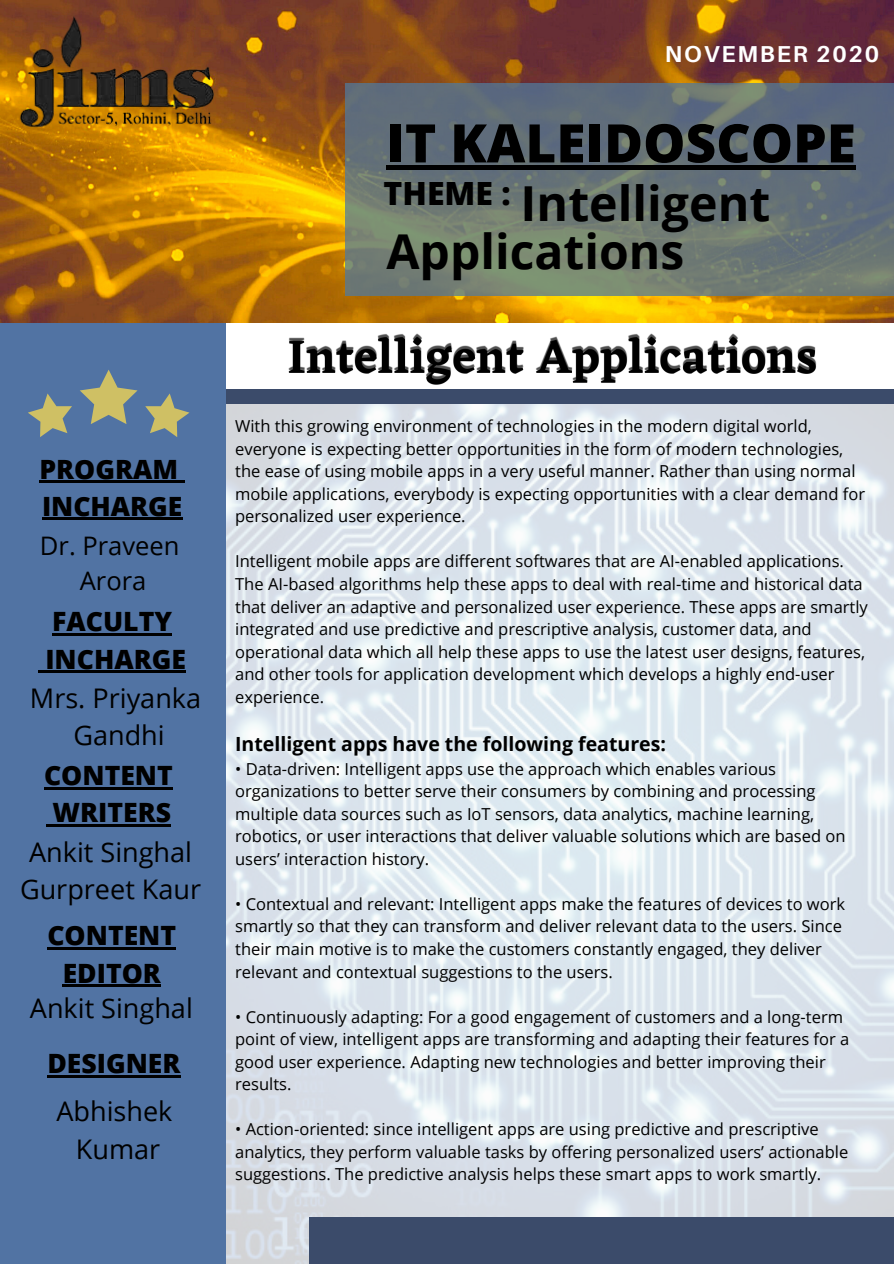
<style>
.page{position:relative;width:894px;height:1264px;background:#fff}
.page>*{position:absolute;margin:0;border:0;box-sizing:border-box;transform-origin:0 0}
.t1{font:800 53.1px "Open Sans";color:#000}
.t2{font:700 48.15px "Open Sans";color:#000}
.t3{font:700 48px "Open Sans";color:#000}
.t4{font:27px/37.3px "Open Sans";color:#000;text-align:center}
.t5{font:800 26.55px/37.2px "Open Sans";color:#000}
.t6{font:25.5px/35px "Open Sans";color:#000;text-align:center}
.t7{font:700 23.1px "Aileron";letter-spacing:.08em;color:#fff}
.t8{font:700 19.5px "Open Sans";color:#000}
.t9{font:16.5px/22.5px "Open Sans";color:#000}
</style>
<div class="page">
<img style="left:225px;top:403px;width:668px;height:860px">
<div style="left:310px;top:1217px;width:583px;height:46px;background:#3b4b6a"></div>
<div style="left:176px;top:390px;width:717px;height:13px;background:#3b4b6a"></div>
<div style="left:0;top:0;width:225px;height:1263px;background:#5173a3"></div>
<img style="left:0;top:0;width:893px;height:322px">
<svg style="left:345px;top:83px;width:548px;height:212px;fill:#677375"></svg>
<img style="left:16px;top:0;width:204px;height:198px">
<svg style="left:80px;top:370px;width:57px;height:54px"></svg>
<svg style="left:145px;top:393px;width:44px;height:44px"></svg>
<svg style="left:28px;top:393px;width:44px;height:44px"></svg>
<div style="left:386px;top:165px;width:469px;height:5px;background:#000"></div>
<hr style="left:39px;top:480px;width:139px;height:3px;background:#000">
<svg style="left:178px;top:480px;width:7px;height:3px"></svg>
<hr style="left:42px;top:517px;width:140px;height:3px;background:#000">
<hr style="left:52px;top:633px;width:120px;height:3px;background:#000">
<svg style="left:38px;top:670px;width:7px;height:3px"></svg>
<hr style="left:45px;top:670px;width:141px;height:3px;background:#000">
<hr style="left:44px;top:787px;width:129px;height:2px;background:#000">
<svg style="left:46px;top:824px;width:7px;height:3px"></svg>
<hr style="left:53px;top:824px;width:118px;height:3px;background:#000">
<hr style="left:47px;top:947px;width:129px;height:2px;background:#000">
<hr style="left:63px;top:984px;width:98px;height:3px;background:#000">
<hr style="left:47px;top:1075px;width:133px;height:2px;background:#000">
<img style="left:286px;top:313px;width:532px;height:92px">
<h3 class="t7" style="left:664px;top:39px;width:216px">NOVEMBER 2020</h3>
<h1 class="t1" style="left:386px;top:106px;width:471px">IT KALEIDOSCOPE</h1>
<h2 class="t2" style="left:383px;top:169px;width:388px"><sup>THEME</sup> <sup>:</sup> Intelligent</h2>
<h3 class="t3" style="left:386px;top:217px;width:299px">Applications</h3>
<h3 class="t5" style="left:39px;top:450px;width:144px">PROGRAM<br>INCHARGE</h3>
<h3 class="t6" style="left:40px;top:527px;width:141px">Dr. Praveen<br>Arora</h3>
<h3 class="t5" style="left:45px;top:602px;width:142px">FACULTY<br>INCHARGE</h3>
<h3 class="t4" style="left:30px;top:678px;width:173px">Mrs. Priyanka<br>Gandhi</h3>
<h3 class="t5" style="left:44px;top:756px;width:130px;text-align:center">CONTENT<br>WRITERS</h3>
<h3 class="t4" style="left:20px;top:832px;width:183px">Ankit Singhal<br>Gurpreet Kaur</h3>
<h3 class="t5" style="left:47px;top:916px;width:130px;text-align:center">CONTENT<br>EDITOR</h3>
<h3 class="t4" style="left:30px;top:988px;width:164px">Ankit Singhal</h3>
<h3 class="t5" style="left:47px;top:1044px;width:135px">DESIGNER</h3>
<h3 class="t4" style="left:56px;top:1092px;width:117px">Abhishek<br>Kumar</h3>
<p class="t9" style="left:235px;top:414px;width:631px">With this growing environment of technologies in the modern digital world, everyone is expecting better opportunities in the form of modern technologies, the ease of using mobile apps in a very useful manner. Rather than using normal mobile applications, everybody is expecting opportunities with a clear demand for personalized user experience.</p>
<p class="t9" style="left:235px;top:550px;width:634px">Intelligent mobile apps are different softwares that are AI-enabled applications.<br>The AI-based algorithms help these apps to deal with real-time and historical data that deliver an adaptive and personalized user experience. These apps are smartly integrated and use predictive and prescriptive analysis, customer data, and operational data which all help these apps to use the latest user designs, features, and other tools for application development which develops a highly end-user experience.</p>
<p class="t8" style="left:235px;top:730px;width:432px">Intelligent apps have the following features:</p>
<p class="t9" style="left:235px;top:757px;width:611px">• Data-driven: Intelligent apps use the approach which enables various organizations to better serve their consumers by combining and processing multiple data sources such as IoT sensors, data analytics, machine learning, robotics, or user interactions that deliver valuable solutions which are based on users’ interaction history.</p>
<p class="t9" style="left:235px;top:892px;width:611px">• Contextual and relevant: Intelligent apps make the features of devices to work smartly so that they can transform and deliver relevant data to the users. Since their main motive is to make the customers constantly engaged, they deliver relevant and contextual suggestions to the users.</p>
<p class="t9" style="left:235px;top:1004px;width:615px">• Continuously adapting: For a good engagement of customers and a long-term point of view, intelligent apps are transforming and adapting their features for a good user experience. Adapting new technologies and better improving their results.</p>
<p class="t9" style="left:235px;top:1117px;width:614px">• Action-oriented: since intelligent apps are using predictive and prescriptive analytics, they perform valuable tasks by offering personalized users’ actionable suggestions. The predictive analysis helps these smart apps to work smartly.</p>
</div>
